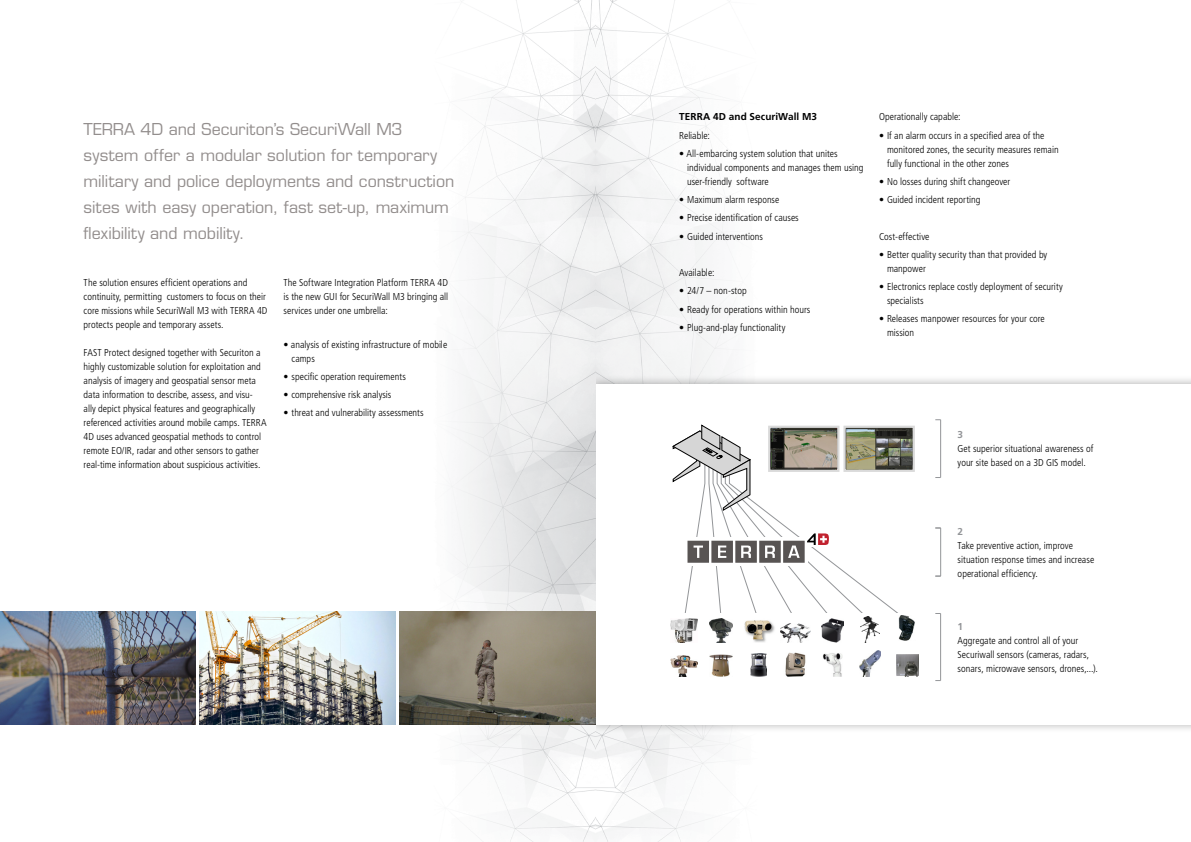
<style>
.page{position:relative;width:1191px;height:842px;background:#fff}
.page>*{position:absolute;margin:0;border:0;box-sizing:border-box;transform-origin:0 0}
.Intro{font:16px/26px "Eurostile LT Std";color:#938e8d}
.Copy{font:300 condensed 10px/14px "Frutiger LT Std";color:#000}
.Bullet_Points{font:300 condensed 10px/14px "Frutiger LT Std";color:#000}
.Supbhead{font:700 10px "Frutiger LT Std";letter-spacing:.005em;color:#000}
.s1{font-weight:700;font-stretch:normal;color:#939598}
</style>
<div class="page">
<img style="left:434px;top:0;width:300px;height:842px">
<div style="left:586px;top:375px;width:605px;height:359px;background:#000;opacity:.33"></div>
<div style="left:595px;top:384px;width:596px;height:340px;background:#fff"></div>
<img style="left:670px;top:620px;width:28px;height:22px">
<img style="left:670px;top:656px;width:28px;height:20px">
<img style="left:710px;top:620px;width:22px;height:22px">
<img style="left:710px;top:655px;width:22px;height:21px">
<img style="left:744px;top:620px;width:31px;height:22px">
<img style="left:750px;top:653px;width:16px;height:23px">
<img style="left:780px;top:624px;width:31px;height:18px">
<img style="left:785px;top:652px;width:21px;height:24px">
<img style="left:821px;top:620px;width:22px;height:22px">
<img style="left:823px;top:653px;width:20px;height:23px">
<img style="left:860px;top:620px;width:19px;height:22px">
<img style="left:859px;top:651px;width:21px;height:25px">
<img style="left:898px;top:620px;width:17px;height:20px">
<img style="left:896px;top:654px;width:22px;height:22px">
<svg style="left:672px;top:425px;width:243px;height:195px"></svg>
<hr style="left:940px;top:420px;width:1px;height:57px;background:#939598">
<hr style="left:940px;top:528px;width:1px;height:48px;background:#939598">
<hr style="left:940px;top:613px;width:1px;height:67px;background:#939598">
<img style="left:200px;top:611px;width:196px;height:113px">
<img style="left:0;top:611px;width:196px;height:113px">
<img style="left:400px;top:611px;width:195px;height:113px">
<p class="Intro" style="left:84px;top:116px;width:372px">TERRA 4D and Securiton’s SecuriWall M3 system offer a modular solution for temporary military and police deployments and construction sites with easy operation, fast set-up, maximum flexibility and mobility.</p>
<p class="Copy" style="left:84px;top:276px;width:185px">The solution ensures efficient operations and continuity, permitting customers to focus on their core missions while SecuriWall M3 with TERRA 4D protects people and temporary assets.</p>
<p class="Copy" style="left:84px;top:346px;width:185px">FAST Protect designed together with Securiton a highly customizable solution for exploitation and analysis of imagery and geospatial sensor meta data information to describe, assess, and visu&shy;ally depict physical features and geographically referenced activities around mobile camps. TERRA 4D uses advanced geospatial methods to control remote EO/IR, radar and other sensors to gather real-time information about suspicious activities.</p>
<p class="Copy" style="left:283px;top:276px;width:166px;text-align:justify">The Software Integration Platform TERRA 4D is the new GUI for SecuriWall M3 bringing all services under one umbrella:</p>
<p class="Bullet_Points" style="left:291px;top:337px;width:157px;text-indent:-8px">• analysis of existing infrastructure of mobile camps</p>
<p class="Bullet_Points" style="left:283px;top:370px;width:124px">• specific operation requirements</p>
<p class="Bullet_Points" style="left:283px;top:388px;width:109px">• comprehensive risk analysis</p>
<p class="Bullet_Points" style="left:283px;top:406px;width:142px">• threat and vulnerability assessments</p>
<p class="Supbhead" style="left:679px;top:111px;width:139px">TERRA 4D and SecuriWall M3</p>
<p class="Copy" style="left:679px;top:128px;width:32px">Reliable:</p>
<p class="Bullet_Points" style="left:687px;top:146px;width:178px;text-indent:-8px">• All-embarcing system solution that unites individual components and manages them using user-friendly software</p>
<p class="Bullet_Points" style="left:679px;top:193px;width:102px">• Maximum alarm response</p>
<p class="Bullet_Points" style="left:679px;top:211px;width:121px">• Precise identification of causes</p>
<p class="Bullet_Points" style="left:679px;top:229px;width:85px">• Guided interventions</p>
<p class="Bullet_Points" style="left:679px;top:266px;width:37px">Available:</p>
<p class="Bullet_Points" style="left:679px;top:284px;width:69px">• 24/7 – non-stop</p>
<p class="Bullet_Points" style="left:679px;top:302px;width:133px">• Ready for operations within hours</p>
<p class="Bullet_Points" style="left:679px;top:320px;width:108px">• Plug-and-play functionality</p>
<p class="Bullet_Points" style="left:879px;top:110px;width:83px">Operationally capable:</p>
<p class="Bullet_Points" style="left:887px;top:128px;width:173px;text-indent:-8px">• If an alarm occurs in a specified area of the monitored zones, the security measures remain fully functional in the other zones</p>
<p class="Bullet_Points" style="left:879px;top:174px;width:133px">• No losses during shift changeover</p>
<p class="Bullet_Points" style="left:879px;top:193px;width:103px">• Guided incident reporting</p>
<p class="Bullet_Points" style="left:879px;top:229px;width:52px">Cost-effective</p>
<p class="Bullet_Points" style="left:887px;top:247px;width:162px;text-indent:-8px">• Better quality security than that provided by manpower</p>
<p class="Bullet_Points" style="left:887px;top:280px;width:177px;text-indent:-8px">• Electronics replace costly deployment of security specialists</p>
<p class="Bullet_Points" style="left:887px;top:312px;width:159px;text-indent:-8px">• Releases manpower resources for your core mission</p>
<p class="Copy" style="left:957px;top:428px;width:137px"><span class="s1">3<br></span>Get superior situational awareness of your site based on a 3D GIS model.</p>
<p class="Copy" style="left:957px;top:524px;width:138px"><span class="s1">2<br></span>Take preventive action, improve situation response times and increase operational efficiency.</p>
<p class="Copy" style="left:957px;top:619px;width:142px"><span class="s1">1<br></span>Aggregate and control all of your<br>Securiwall sensors (cameras, radars, sonars, microwave sensors, drones,...).</p>
</div>
